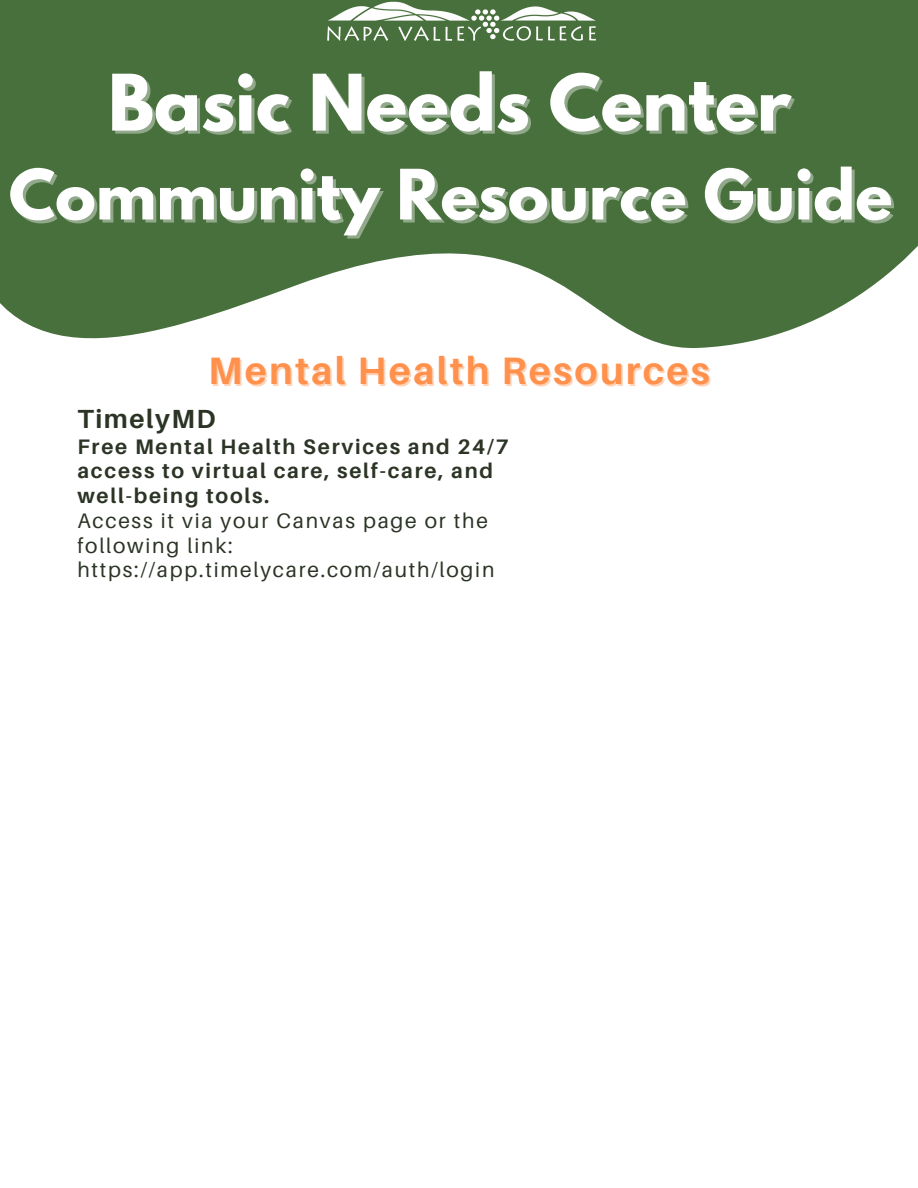
<style>
.page{position:relative;width:918px;height:1188px;background:#fff}
.page>*{position:absolute;margin:0;border:0;box-sizing:border-box;transform-origin:0 0}
.t1{font:700 69px "League Spartan";color:#fff}
.t2{font:700 61.5px "League Spartan";color:#fff}
.t3{font:700 38.25px "Aileron";letter-spacing:.06em;color:#ff914d}
.t4{font:700 26.25px "Aileron";letter-spacing:.06em;color:#2b3425}
.t5{font:21px/24.8px "Aileron";letter-spacing:.085em;color:#2b3425}
.t6{font:700 21px/24.8px "Aileron";letter-spacing:.085em;color:#2b3425}
</style>
<div class="page">
<svg style="left:0;top:0;width:918px;height:348px;background:#628458"></svg>
<img style="left:314px;top:0;width:289px;height:156px">
<h1 class="t1" style="left:108px;top:69px;width:685px">Basic Needs Center</h1>
<h2 class="t2" style="left:9px;top:164px;width:885px">Community Resource Guide</h2>
<h3 class="t3" style="left:208px;top:347px;width:503px">Mental Health Resources</h3>
<p class="t4" style="left:77px;top:403px;width:140px">TimelyMD</p>
<p class="t6" style="left:77px;top:433px;width:433px">Free Mental Health Services and 24/7 access to virtual care, self-care, and well-being tools.</p>
<p class="t5" style="left:77px;top:508px;width:419px">Access it via your Canvas page or the following link: https://app.timelycare.com/auth/login</p>
</div>
